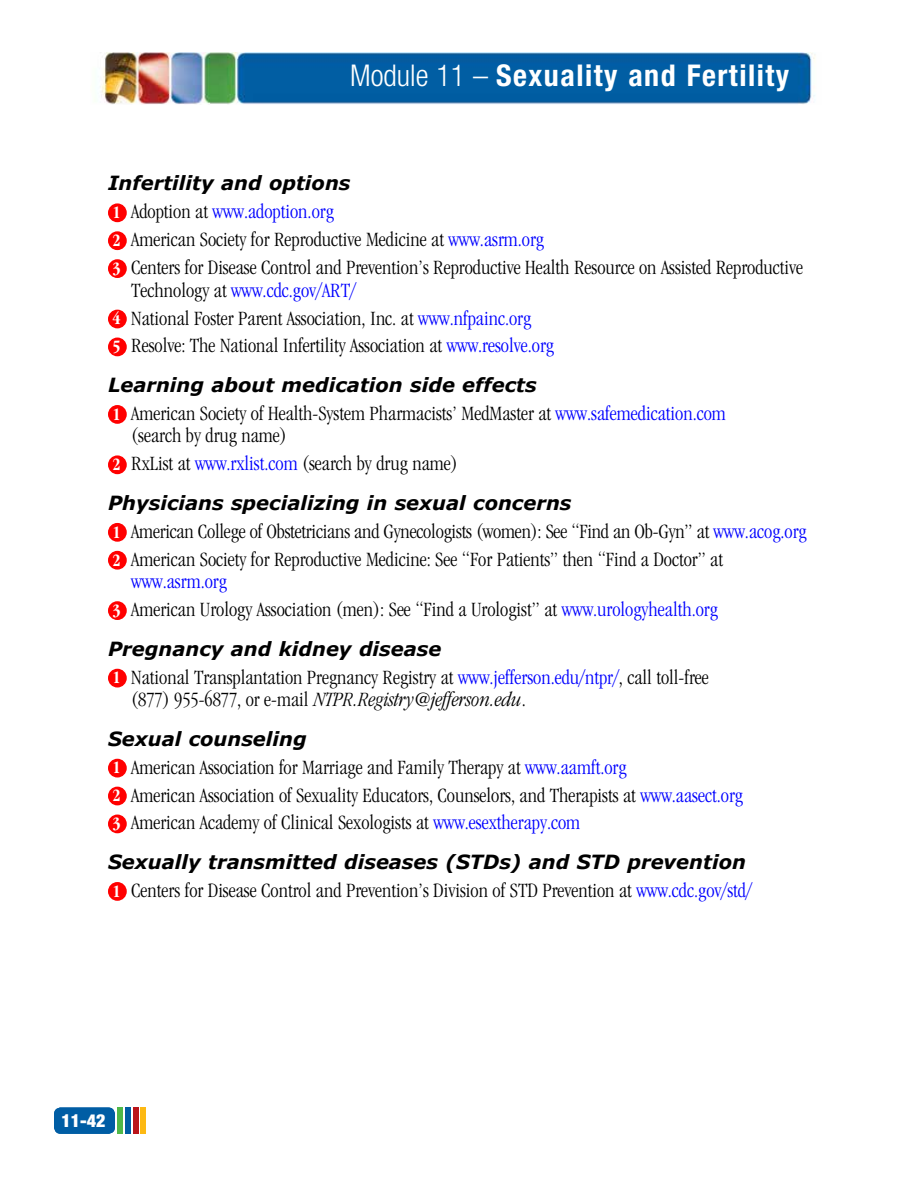
<style>
.page{position:relative;width:918px;height:1188px;background:#fff}
.page>*{position:absolute;margin:0;border:0;box-sizing:border-box;transform-origin:0 0}
.t1{font:700 condensed 30px "Helvetica Neue LT Std";letter-spacing:.05em;color:#fff}
.t2{font:300 condensed 21px/27.9px "ITC Garamond Std";color:#000}
.t3{font:italic 700 19.5px "Verdana";color:#000}
.t4{font:900 condensed 18px "Helvetica Neue LT Std";color:#fff}
.s1{font-weight:300}
.s2{font-weight:700;font-size:18px;color:#fff}
.s3{color:#00f}
.s4{font-style:italic}
</style>
<div class="page">
<div style="left:108px;top:203px;width:19px;height:19px;background:#f00;border-radius:50%"></div>
<div style="left:108px;top:231px;width:19px;height:19px;background:#f00;border-radius:50%"></div>
<div style="left:108px;top:259px;width:19px;height:19px;background:#f00;border-radius:50%"></div>
<div style="left:108px;top:310px;width:19px;height:18px;background:#f00;border-radius:50%"></div>
<div style="left:108px;top:338px;width:19px;height:18px;background:#f00;border-radius:50%"></div>
<div style="left:108px;top:405px;width:19px;height:19px;background:#f00;border-radius:50%"></div>
<div style="left:108px;top:455px;width:19px;height:19px;background:#f00;border-radius:50%"></div>
<div style="left:108px;top:523px;width:19px;height:19px;background:#f00;border-radius:50%"></div>
<div style="left:108px;top:551px;width:19px;height:19px;background:#f00;border-radius:50%"></div>
<div style="left:108px;top:601px;width:19px;height:19px;background:#f00;border-radius:50%"></div>
<div style="left:108px;top:669px;width:19px;height:19px;background:#f00;border-radius:50%"></div>
<div style="left:108px;top:759px;width:19px;height:19px;background:#f00;border-radius:50%"></div>
<div style="left:108px;top:787px;width:19px;height:18px;background:#f00;border-radius:50%"></div>
<div style="left:108px;top:815px;width:19px;height:18px;background:#f00;border-radius:50%"></div>
<div style="left:108px;top:882px;width:19px;height:19px;background:#f00;border-radius:50%"></div>
<img style="left:100px;top:52px;width:715px;height:52px">
<div style="left:54px;top:1108px;width:61px;height:26px;background:#005da4;border-radius:7px"></div>
<div style="left:118px;top:1107px;width:5px;height:27px;background:#50b848"></div>
<div style="left:126px;top:1107px;width:5px;height:27px;background:#005da4"></div>
<div style="left:141px;top:1107px;width:5px;height:27px;background:#fdb913"></div>
<div style="left:133px;top:1107px;width:5px;height:27px;background:#ba141a"></div>
<h1 class="t1" style="left:350px;top:57px;width:440px"><span class="s1">Module 11 –</span> Sexuality and Fertility</h1>
<p class="t3" style="left:108px;top:171px;width:244px">Infertility and options</p>
<p class="t2" style="left:113px;top:198px;width:692px"><span class="s2">1</span> Adoption at <span class="s3">www.adoption.org<br></span><span class="s2">2</span> American Society for Reproductive Medicine at <span class="s3">www.asrm.org<br></span><span class="s2">3</span> Centers for Disease Control and Prevention’s Reproductive Health Resource on Assisted Reproductive</p>
<p class="t2" style="left:113px;top:276px;width:443px;text-indent:19px">Technology at <span class="s3">www.cdc.gov/ART/<br></span><span class="s2">4</span> National Foster Parent Association, Inc. at <span class="s3">www.nfpainc.org<br></span><span class="s2">5</span> Resolve: The National Infertility Association at <span class="s3">www.resolve.org</span></p>
<p class="t3" style="left:108px;top:372px;width:430px">Learning about medication side effects</p>
<p class="t2" style="left:131px;top:402px;width:596px;line-height:22.5px;text-indent:-19px"><span class="s2">1</span> American Society of Health-System Pharmacists’ MedMaster at <span class="s3">www.safemedication.com </span>(search by drug name)</p>
<p class="t2" style="left:113px;top:450px;width:347px"><span class="s2">2</span> RxList at <span class="s3">www.rxlist.com</span> (search by drug name)</p>
<p class="t3" style="left:108px;top:490px;width:465px">Physicians specializing in sexual concerns</p>
<p class="t2" style="left:113px;top:517px;width:696px"><span class="s2">1</span> American College of Obstetricians and Gynecologists (women): See “Find an Ob-Gyn” at <span class="s3">www.acog.org<br></span><span class="s2">2</span> American Society for Reproductive Medicine: See “For Patients” then “Find a Doctor” at</p>
<p class="t2" style="left:113px;top:568px;width:607px;text-indent:19px"><span class="s3">www.asrm.org<br></span><span class="s2">3</span> American Urology Association (men): See “Find a Urologist” at <span class="s3">www.urologyhealth.org</span></p>
<p class="t3" style="left:108px;top:636px;width:335px">Pregnancy and kidney disease</p>
<p class="t2" style="left:131px;top:666px;width:579px;line-height:22.5px;text-indent:-19px"><span class="s2">1</span> National Transplantation Pregnancy Registry at <span class="s3">www.jefferson.edu/ntpr/</span>, call toll-free (877) 955-6877, or e-mail <span class="s4">NTPR.Registry@jefferson.edu</span>.</p>
<p class="t3" style="left:108px;top:726px;width:200px">Sexual counseling</p>
<p class="t2" style="left:113px;top:753px;width:632px"><span class="s2">1</span> American Association for Marriage and Family Therapy at <span class="s3">www.aamft.org<br></span><span class="s2">2</span> American Association of Sexuality Educators, Counselors, and Therapists at <span class="s3">www.aasect.org<br></span><span class="s2">3</span> American Academy of Clinical Sexologists at <span class="s3">www.esextherapy.com</span></p>
<p class="t3" style="left:108px;top:849px;width:639px">Sexually transmitted diseases (STDs) and STD prevention</p>
<p class="t2" style="left:113px;top:876px;width:641px"><span class="s2">1</span> Centers for Disease Control and Prevention’s Division of STD Prevention at <span class="s3">www.cdc.gov/std/</span></p>
<p class="t4" style="left:61px;top:1110px;width:46px">11-42</p>
<p class="t4" style="left:80px;top:1111px;width:17px">1-</p>
</div>
